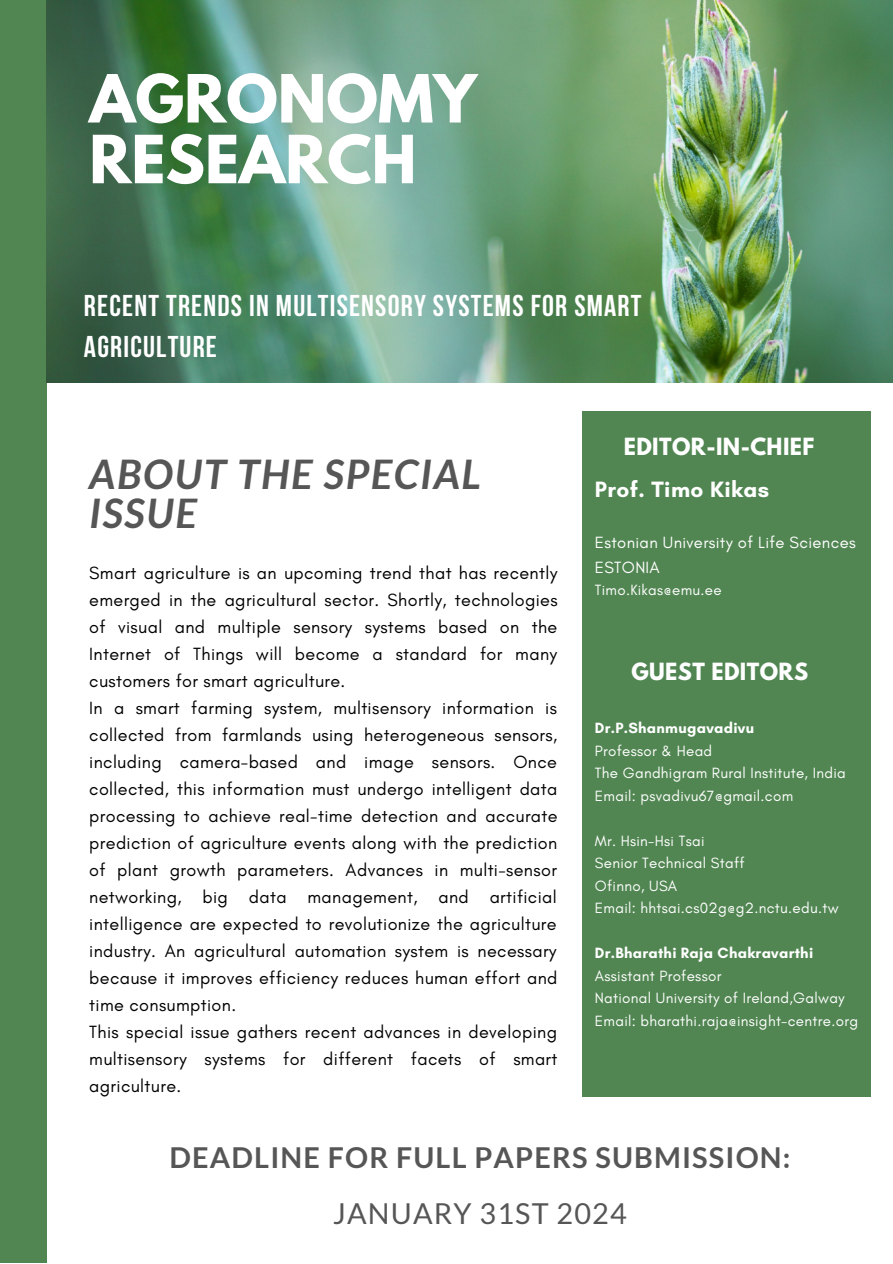
<style>
.page{position:relative;width:893px;height:1264px;background:#fff}
.page>*{position:absolute;margin:0;border:0;box-sizing:border-box;transform-origin:0 0}
.t1{font:700 58.8px/60.8px "League Spartan";color:#fff}
.t2{font:italic 700 40.8px/39.3px "Lato";letter-spacing:.04em;color:#565656}
.t3{font:700 30px/41.5px "Bebas Neue";letter-spacing:.04em;color:#fff}
.t4{font:700 28.8px "Lato";letter-spacing:.04em;color:#565656}
.t5{font:28.8px "Lato";letter-spacing:.04em;color:#565656}
.t6{font:700 22.65px "Glacial Indifference";letter-spacing:.02em;color:#fff}
.t7{font:700 21px "League Spartan";letter-spacing:.02em;color:#fff}
.t8{font:18px/27px "Glacial Indifference";letter-spacing:.02em;color:#000;text-align:justify}
.t9{font:16.65px "Glacial Indifference";letter-spacing:.02em;color:#fff}
.t10{font:15.15px "Glacial Indifference";letter-spacing:.02em;color:#fff}
.t11{font:700 15.15px "Glacial Indifference";letter-spacing:.02em;color:#fff}
</style>
<div class="page">
<div style="left:0;top:0;width:46px;height:1262px;background:#518652"></div>
<img style="left:47px;top:0;width:845px;height:382px">
<div style="left:582px;top:411px;width:288px;height:685px;background:#518652"></div>
<p class="t1" style="left:89px;top:76px;width:389px">AGRONOMY<br>RESEARCH</p>
<p class="t3" style="left:84px;top:287px;width:559px">RECENT TRENDS IN MULTISENSORY SYSTEMS FOR SMART<br>AGRICULTURE</p>
<p class="t2" style="left:89px;top:453px;width:393px">ABOUT THE SPECIAL<br>ISSUE</p>
<p class="t8" style="left:89px;top:559px;width:470px">Smart agriculture is an upcoming trend that has recently emerged in the agricultural sector. Shortly, technologies of visual and multiple sensory systems based on the Internet of Things will become a standard for many customers for smart agriculture.</p>
<p class="t8" style="left:89px;top:694px;width:470px">In a smart farming system, multisensory information is collected from farmlands using heterogeneous sensors, including camera-based and image sensors. Once collected, this information must undergo intelligent data processing to achieve real-time detection and accurate prediction of agriculture events along with the prediction of plant growth parameters. Advances in multi-sensor networking, big data management, and artificial intelligence are expected to revolutionize the agriculture industry. An agricultural automation system is necessary because it improves efficiency reduces human effort and time consumption.</p>
<p class="t8" style="left:89px;top:1017px;width:469px">This special issue gathers recent advances in developing multisensory systems for different facets of smart agriculture.</p>
<p class="t7" style="left:623px;top:436px;width:192px">EDITOR-IN-CHIEF</p>
<p class="t6" style="left:595px;top:476px;width:176px">Prof. Timo Kikas</p>
<p class="t9" style="left:595px;top:532px;width:262px">Estonian University of Life Sciences</p>
<p class="t9" style="left:595px;top:557px;width:66px">ESTONIA</p>
<p class="t10" style="left:595px;top:581px;width:128px">Timo.Kikas@emu.ee</p>
<p class="t7" style="left:631px;top:661px;width:178px">GUEST EDITORS</p>
<p class="t11" style="left:595px;top:719px;width:161px">Dr.P.Shanmugavadivu</p>
<p class="t10" style="left:595px;top:741px;width:119px">Professor &amp; Head</p>
<p class="t10" style="left:595px;top:764px;width:252px">The Gandhigram Rural Institute, India</p>
<p class="t10" style="left:595px;top:786px;width:200px">Email: psvadivu67@gmail.com</p>
<p class="t10" style="left:595px;top:831px;width:111px">Mr. Hsin-Hsi Tsai</p>
<p class="t10" style="left:595px;top:854px;width:151px">Senior Technical Staff</p>
<p class="t10" style="left:595px;top:876px;width:84px">Ofinno, USA</p>
<p class="t10" style="left:595px;top:899px;width:245px">Email: hhtsai.cs02g@g2.nctu.edu.tw</p>
<p class="t11" style="left:595px;top:944px;width:220px">Dr.Bharathi Raja Chakravarthi</p>
<p class="t10" style="left:595px;top:966px;width:128px">Assistant Professor</p>
<p class="t10" style="left:595px;top:988px;width:251px">National University of Ireland,Galway</p>
<p class="t10" style="left:595px;top:1011px;width:265px">Email: bharathi.raja@insight-centre.org</p>
<p class="t4" style="left:170px;top:1139px;width:622px">DEADLINE FOR FULL PAPERS SUBMISSION:</p>
<p class="t5" style="left:333px;top:1195px;width:295px">JANUARY 31ST 2024</p>
</div>
